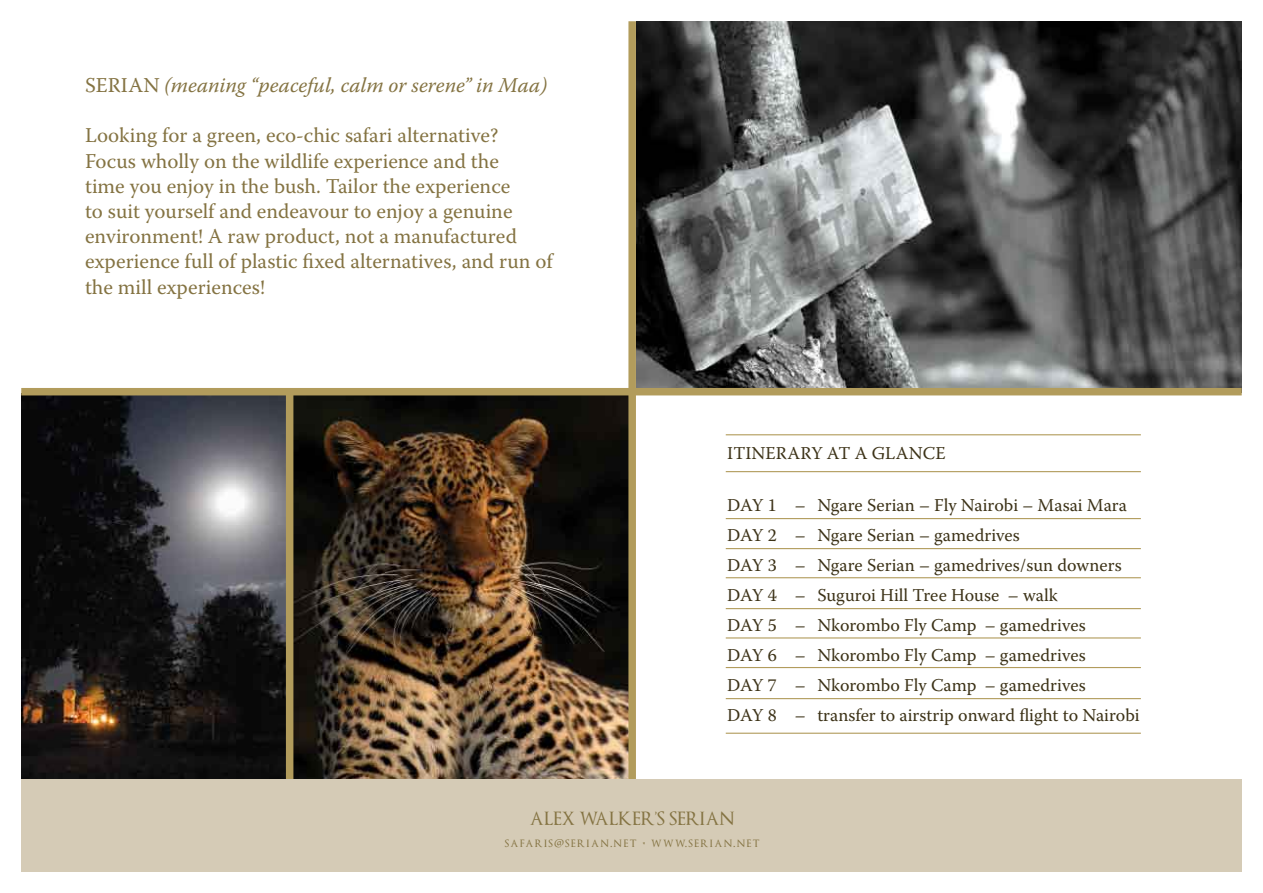
<style>
.page{position:relative;width:1263px;height:893px;background:#fff}
.page>*{position:absolute;margin:0;border:0;box-sizing:border-box;transform-origin:0 0}
.t1{font:21px/25.2px "Warnock Pro";color:#847342}
.t2{font:italic 21px "Warnock Pro";color:#847342}
.t3{font:18px/30px "Warnock Pro";color:#3c3217}
.t4{font:18px "Optimus Princeps";color:#847342}
.t5{font:13.5px "Optimus Princeps";letter-spacing:.1em;color:#847342}
.s1{font-style:normal}
</style>
<div class="page">
<img style="left:636px;top:21px;width:606px;height:367px">
<img style="left:293px;top:395px;width:335px;height:384px">
<img style="left:21px;top:395px;width:265px;height:384px">
<div style="left:286px;top:394px;width:7px;height:391px;background:#b29c5c"></div>
<div style="left:21px;top:388px;width:1221px;height:7px;background:#b29c5c"></div>
<div style="left:628px;top:21px;width:8px;height:759px;background:#b29c5c"></div>
<div style="left:21px;top:779px;width:1221px;height:93px;background:#d5cbb6"></div>
<hr style="left:726px;top:471px;width:415px;height:1px;background:#b29c5c">
<hr style="left:726px;top:434px;width:415px;height:1px;background:#b29c5c">
<hr style="left:726px;top:518px;width:415px;height:1px;background:#b29c5c">
<hr style="left:726px;top:548px;width:415px;height:1px;background:#b29c5c">
<hr style="left:726px;top:577px;width:415px;height:1px;background:#b29c5c">
<hr style="left:726px;top:608px;width:415px;height:1px;background:#b29c5c">
<hr style="left:726px;top:637px;width:415px;height:1px;background:#b29c5c">
<hr style="left:726px;top:667px;width:415px;height:1px;background:#b29c5c">
<hr style="left:726px;top:698px;width:415px;height:1px;background:#b29c5c">
<hr style="left:726px;top:733px;width:415px;height:1px;background:#b29c5c">
<p class="t2" style="left:85px;top:72px;width:463px"><span class="s1">SERIAN</span> (meaning “peaceful, calm or serene” in Maa)</p>
<p class="t1" style="left:85px;top:123px;width:469px">Looking for a green, eco-chic safari alternative?<br>Focus wholly on the wildlife experience and the<br>time you enjoy in the bush. Tailor the experience<br>to suit yourself and endeavour to enjoy a genuine environment! A raw product, not a manufactured experience full of plastic fixed alternatives, and run of the mill experiences!</p>
<p class="t3" style="left:727px;top:438px;width:220px">ITINERARY AT A GLANCE</p>
<p class="t3" style="left:727px;top:490px;width:414px">DAY 1 – Ngare Serian – Fly Nairobi – Masai Mara DAY 2 – Ngare Serian – gamedrives<br>DAY 3 – Ngare Serian – gamedrives/sun downers DAY 4 – Suguroi Hill Tree House – walk<br>DAY 5 – Nkorombo Fly Camp – gamedrives<br>DAY 6 – Nkorombo Fly Camp – gamedrives<br>DAY 7 – Nkorombo Fly Camp – gamedrives<br>DAY 8 – transfer to airstrip onward flight to Nairobi</p>
<p class="t4" style="left:530px;top:809px;width:206px">ALEX WALKER’S SERIAN</p>
<p class="t5" style="left:505px;top:837px;width:257px">safaris@serian.net • www.serian.net</p>
</div>
